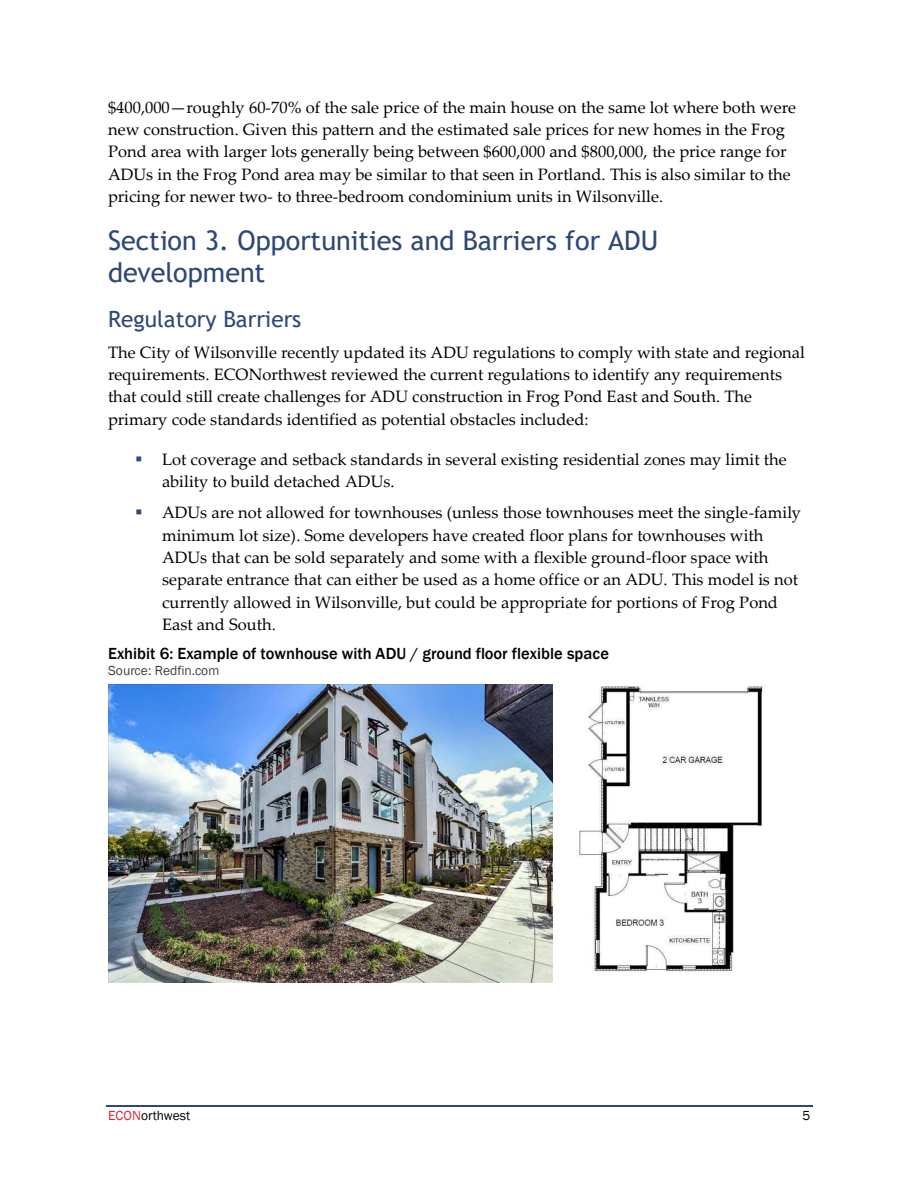
<style>
.page{position:relative;width:918px;height:1188px;background:#fff}
.page>*{position:absolute;margin:0;border:0;box-sizing:border-box;transform-origin:0 0}
.t1{font:27px/31.5px "Trebuchet MS";color:#2d4778}
.t2{font:22.5px "Trebuchet MS";color:#2d4778}
.t3{font:16.5px/22.4px "Palatino Linotype";color:#000}
.t4{font:500 16.5px "Franklin Gothic";color:#000}
.t5{font:13.5px "Franklin Gothic";letter-spacing:.005em;color:#404040}
.t6{font:13.5px "Franklin Gothic";letter-spacing:.005em;color:#000}
.s1{color:#2b4f8b}
.s2{color:#2d4778}
.s3{color:#d02432}
</style>
<div class="page">
<hr style="left:106px;top:1105px;width:707px;height:2px;background:#2d4778">
<img style="left:108px;top:685px;width:445px;height:297px">
<img style="left:579px;top:686px;width:184px;height:286px">
<p class="t3" style="left:108px;top:98px;width:689px">$400,000—roughly 60-70% of the sale price of the main house on the same lot where both were new construction. Given this pattern and the estimated sale prices for new homes in the Frog Pond area with larger lots generally being between $600,000 and $800,000, the price range for ADUs in the Frog Pond area may be similar to that seen in Portland. This is also similar to the pricing for newer two- to three-bedroom condominium units in Wilsonville.</p>
<h1 class="t1" style="left:108px;top:225px;width:552px">Section 3. Opportunities and Barriers for ADU development</h1>
<h2 class="t2" style="left:108px;top:306px;width:195px">Regulatory Barriers</h2>
<p class="t3" style="left:108px;top:343px;width:698px">The City of Wilsonville recently updated its ADU regulations to comply with state and regional requirements. ECONorthwest reviewed the current regulations to identify any requirements that could still create challenges for ADU construction in Frog Pond East and South. The primary code standards identified as potential obstacles included:</p>
<p class="t3" style="left:162px;top:450px;width:626px;text-indent:-27px"><span class="s1">▪</span> Lot coverage and setback standards in several existing residential zones may limit the ability to build detached ADUs.</p>
<p class="t3" style="left:162px;top:504px;width:640px;text-indent:-27px"><span class="s2">▪</span> ADUs are not allowed for townhouses (unless those townhouses meet the single-family minimum lot size). Some developers have created floor plans for townhouses with ADUs that can be sold separately and some with a flexible ground-floor space with separate entrance that can either be used as a home office or an ADU. This model is not currently allowed in Wilsonville, but could be appropriate for portions of Frog Pond East and South.</p>
<p class="t4" style="left:108px;top:644px;width:502px">Exhibit 6: Example of townhouse with ADU / ground floor flexible space</p>
<p class="t5" style="left:108px;top:662px;width:113px">Source: Redfin.com</p>
<p class="t6" style="left:108px;top:1108px;width:84px"><span class="s3">ECON</span>orthwest</p>
<p class="t6" style="left:802px;top:1108px;width:9px">5</p>
</div>
